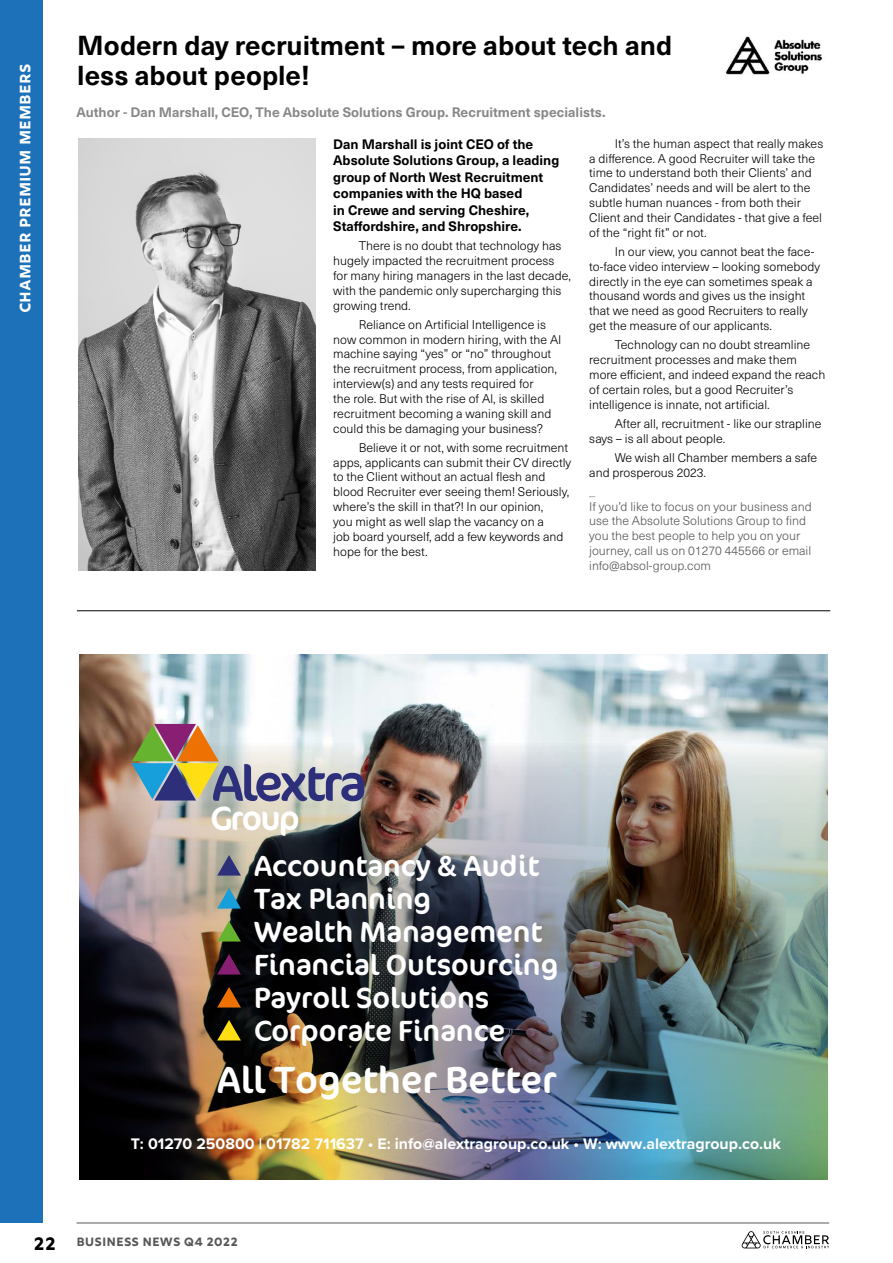
<style>
.page{position:relative;width:893px;height:1263px;background:#fff}
.page>*{position:absolute;margin:0;border:0;box-sizing:border-box;transform-origin:0 0}
.t1{font:51px "Cocon";letter-spacing:-.06em;color:#2d2f7b}
.t2{font:38.1px "Cocon";color:#fff}
.t3{font:33.9px "Cocon";letter-spacing:-.055em;color:#fff}
.t4{font:29.4px/33px "Cocon";color:#fff}
.t5{font:700 27px/30px "Neue Haas Unica W1 G";color:#000}
.t6{font:700 15.9px "Proxima Nova";color:#fff}
.t7{font:15px "Rig Bold Face";color:#fff}
.t8{font:700 13.5px/16.5px "Neue Haas Unica W1 G";color:#000}
.t9{font:700 13.5px "Neue Haas Unica W1 G";color:#878787}
.t10{font:300 12.3px/14.9px "Neue Haas Unica W1 G";color:#000}
.t11{font:300 12.3px/14.9px "Neue Haas Unica W1 G";color:#575756}
.t12{font:12px "Rig Bold Face";color:#575756}
.s1{font-size:18px;color:#000}
</style>
<div class="page">
<svg style="left:742px;top:1231px;width:87px;height:17px"></svg>
<div style="left:0;top:0;width:43px;height:1223px;background:#1d71b8"></div>
<hr style="left:77px;top:1223px;width:752px;height:1px;background:#575756">
<img style="left:725px;top:36px;width:98px;height:39px">
<img style="left:78px;top:138px;width:237px;height:432px">
<img style="left:80px;top:654px;width:747px;height:525px">
<img style="left:132px;top:724px;width:87px;height:76px">
<svg style="left:217px;top:855px;width:24px;height:20px"></svg>
<svg style="left:217px;top:888px;width:24px;height:20px"></svg>
<svg style="left:217px;top:921px;width:24px;height:20px"></svg>
<svg style="left:217px;top:954px;width:24px;height:20px"></svg>
<svg style="left:217px;top:987px;width:24px;height:20px"></svg>
<svg style="left:217px;top:1020px;width:24px;height:20px"></svg>
<hr style="left:77px;top:610px;width:753px;height:1px;background:#000">
<p class="t7" style="left:16px;top:313px;width:251px;rotate:-90deg">CHAMBER PREMIUM MEMBERS</p>
<h3 class="t5" style="left:77px;top:28px;width:596px">Modern day recruitment – more about tech and less about people!</h3>
<p class="t9" style="left:77px;top:102px;width:530px">Author - Dan Marshall, CEO, The Absolute Solutions Group. Recruitment specialists.</p>
<p class="t8" style="left:333px;top:135px;width:228px">Dan Marshall is joint CEO of the<br>Absolute Solutions Group, a leading group of North West Recruitment companies with the HQ based<br>in Crewe and serving Cheshire,<br>Staffordshire, and Shropshire.</p>
<p class="t10" style="left:333px;top:238px;width:239px;text-indent:26px">There is no doubt that technology has hugely impacted the recruitment process for many hiring managers in the last decade, with the pandemic only supercharging this growing trend.</p>
<p class="t10" style="left:333px;top:316px;width:230px;text-indent:26px">Reliance on Artificial Intelligence is now common in modern hiring, with the AI machine saying “yes” or “no” throughout the recruitment process, from application, interview(s) and any tests required for<br>the role. But with the rise of AI, is skilled recruitment becoming a waning skill and could this be damaging your business?</p>
<p class="t10" style="left:333px;top:439px;width:239px;text-indent:26px">Believe it or not, with some recruitment apps, applicants can submit their CV directly to the Client without an actual flesh and blood Recruiter ever seeing them! Seriously, where’s the skill in that?! In our opinion,<br>you might as well slap the vacancy on a<br>job board yourself, add a few keywords and hope for the best.</p>
<p class="t10" style="left:589px;top:135px;width:236px;text-indent:26px">It’s the human aspect that really makes a difference. A good Recruiter will take the time to understand both their Clients’ and Candidates’ needs and will be alert to the subtle human nuances - from both their Client and their Candidates - that give a feel of the “right fit” or not.</p>
<p class="t10" style="left:589px;top:243px;width:232px;text-indent:26px">In our view, you cannot beat the face&shy;to-face video interview – looking somebody directly in the eye can sometimes speak a thousand words and gives us the insight that we need as good Recruiters to really get the measure of our applicants.</p>
<p class="t10" style="left:589px;top:337px;width:238px;text-indent:26px">Technology can no doubt streamline recruitment processes and make them more efficient, and indeed expand the reach of certain roles, but a good Recruiter’s intelligence is innate, not artificial.</p>
<p class="t10" style="left:589px;top:415px;width:234px;text-indent:26px">After all, recruitment - like our strapline says – is all about people.</p>
<p class="t10" style="left:589px;top:449px;width:229px;text-indent:26px">We wish all Chamber members a safe and prosperous 2023.</p>
<p class="t11" style="left:589px;top:483px;width:224px">_<br>If you’d like to focus on your business and use the Absolute Solutions Group to find you the best people to help you on your journey, call us on 01270 445566 or email info@absol-group.com</p>
<h1 class="t1" style="left:212px;top:753px;width:156px">Alextra</h1>
<h3 class="t3" style="left:210px;top:798px;width:91px">Group</h3>
<h3 class="t4" style="left:254px;top:849px;width:306px">Accountancy &amp; Audit<br>Tax Planning<br>Wealth Management<br>Financial Outsourcing<br>Payroll Solutions<br>Corporate Finance</h3>
<h2 class="t2" style="left:217px;top:1058px;width:341px">All Together Better</h2>
<p class="t6" style="left:131px;top:1131px;width:652px">T: 01270 250800 | 01782 711637 • E: info@alextragroup.co.uk • W: www.alextragroup.co.uk</p>
<p class="t12" style="left:34px;top:1234px;width:206px"><span class="s1">22</span> BUSINESS NEWS Q4 2022</p>
</div>
